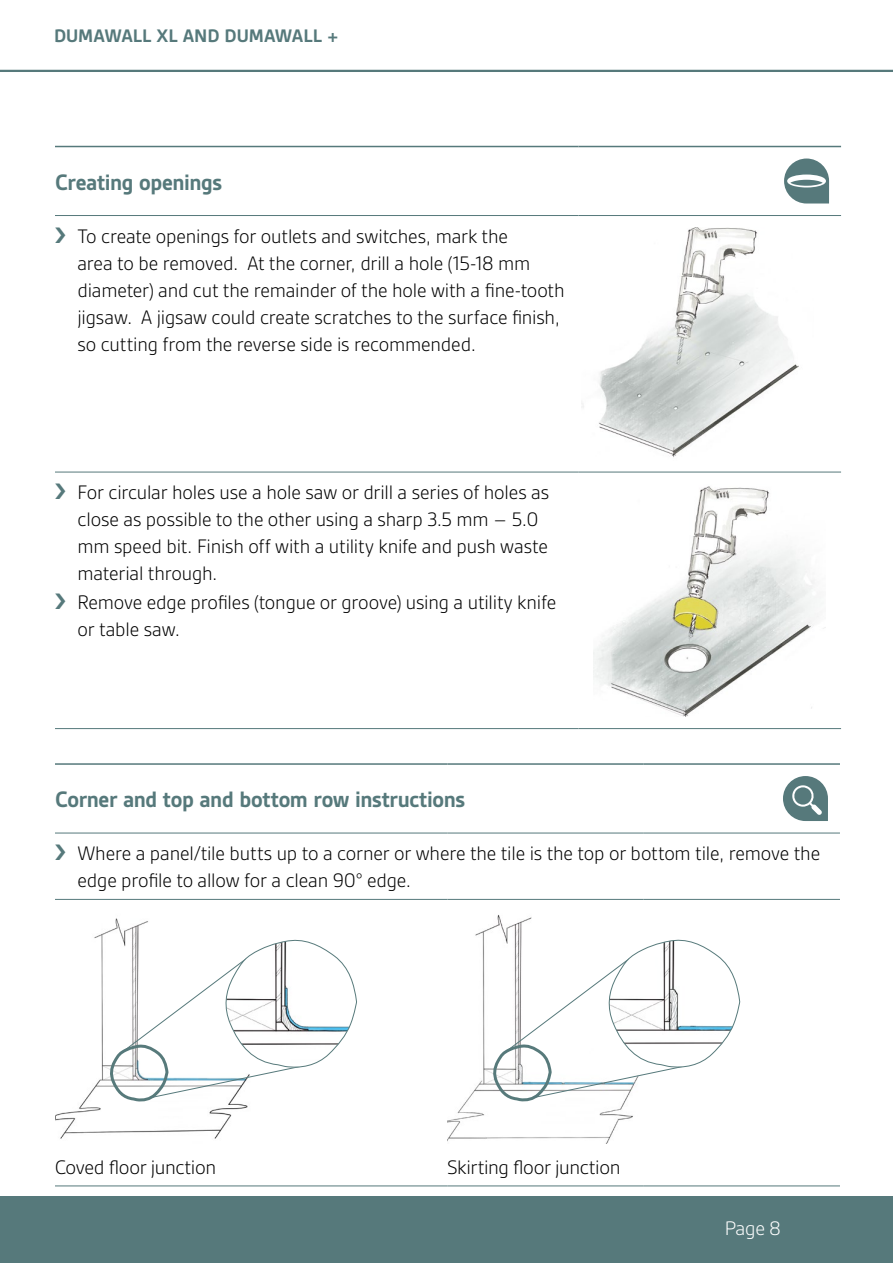
<style>
.page{position:relative;width:893px;height:1263px;background:#fff}
.page>*{position:absolute;margin:0;border:0;box-sizing:border-box;transform-origin:0 0}
.t1{font:700 24px "Gesta";letter-spacing:-.015em;color:#56797b}
.t2{font:300 21px/27px "Gesta";letter-spacing:-.01em;color:#000}
.t3{font:300 21px "Gesta";color:#fff}
.t4{font:700 19.5px "Gesta";color:#56797b}
</style>
<div class="page">
<div style="left:0;top:1197px;width:893px;height:66px;background:#56797b"></div>
<hr style="left:55px;top:215px;width:523px;height:1px;background:#56797b">
<hr style="left:578px;top:215px;width:263px;height:1px;background:#56797b">
<hr style="left:55px;top:472px;width:523px;height:1px;background:#56797b">
<hr style="left:578px;top:472px;width:263px;height:1px;background:#56797b">
<hr style="left:55px;top:728px;width:523px;height:1px;background:#56797b">
<hr style="left:578px;top:728px;width:263px;height:1px;background:#56797b">
<hr style="left:55px;top:146px;width:523px;height:1px;background:#56797b">
<hr style="left:578px;top:146px;width:263px;height:1px;background:#56797b">
<svg style="left:784px;top:158px;width:45px;height:45px"></svg>
<img style="left:582px;top:227px;width:217px;height:231px">
<img style="left:594px;top:486px;width:232px;height:230px">
<hr style="left:644px;top:833px;width:196px;height:1px;background:#56797b">
<hr style="left:55px;top:899px;width:392px;height:1px;background:#56797b">
<hr style="left:447px;top:899px;width:197px;height:1px;background:#56797b">
<hr style="left:644px;top:899px;width:196px;height:1px;background:#56797b">
<hr style="left:55px;top:763px;width:392px;height:2px;background:#56797b">
<hr style="left:447px;top:763px;width:197px;height:2px;background:#56797b">
<hr style="left:55px;top:833px;width:392px;height:1px;background:#56797b">
<hr style="left:447px;top:833px;width:197px;height:1px;background:#56797b">
<hr style="left:55px;top:1186px;width:392px;height:1px;background:#56797b">
<hr style="left:447px;top:1186px;width:197px;height:1px;background:#56797b">
<hr style="left:644px;top:1186px;width:196px;height:1px;background:#56797b">
<hr style="left:644px;top:763px;width:196px;height:2px;background:#56797b">
<svg style="left:783px;top:776px;width:45px;height:45px"></svg>
<img style="left:55px;top:918px;width:175px;height:221px">
<svg style="left:106px;top:937px;width:251px;height:181px"></svg>
<img style="left:447px;top:914px;width:184px;height:230px">
<svg style="left:490px;top:937px;width:250px;height:181px"></svg>
<hr style="left:0;top:70px;width:893px;height:2px;background:#56797b">
<p class="t4" style="left:54px;top:25px;width:286px">DUMAWALL XL AND DUMAWALL +</p>
<p class="t1" style="left:55px;top:168px;width:169px">Creating openings</p>
<p class="t2" style="left:77px;top:222px;width:489px">To create openings for outlets and switches, mark the<br>area to be removed. At the corner, drill a hole (15-18 mm diameter) and cut the remainder of the hole with a fine-tooth jigsaw. A jigsaw could create scratches to the surface finish, so cutting from the reverse side is recommended.</p>
<p class="t2" style="left:77px;top:479px;width:480px">For circular holes use a hole saw or drill a series of holes as close as possible to the other using a sharp 3.5 mm – 5.0 mm speed bit. Finish off with a utility knife and push waste material through.<br>Remove edge profiles (tongue or groove) using a utility knife or table saw.</p>
<p class="t1" style="left:55px;top:786px;width:412px">Corner and top and bottom row instructions</p>
<p class="t2" style="left:77px;top:840px;width:744px">Where a panel/tile butts up to a corner or where the tile is the top or bottom tile, remove the edge profile to allow for a clean 90° edge.</p>
<p class="t2" style="left:55px;top:1153px;width:163px">Coved floor junction</p>
<p class="t2" style="left:447px;top:1153px;width:175px">Skirting floor junction</p>
<p class="t3" style="left:725px;top:1216px;width:58px">Page 8</p>
</div>
